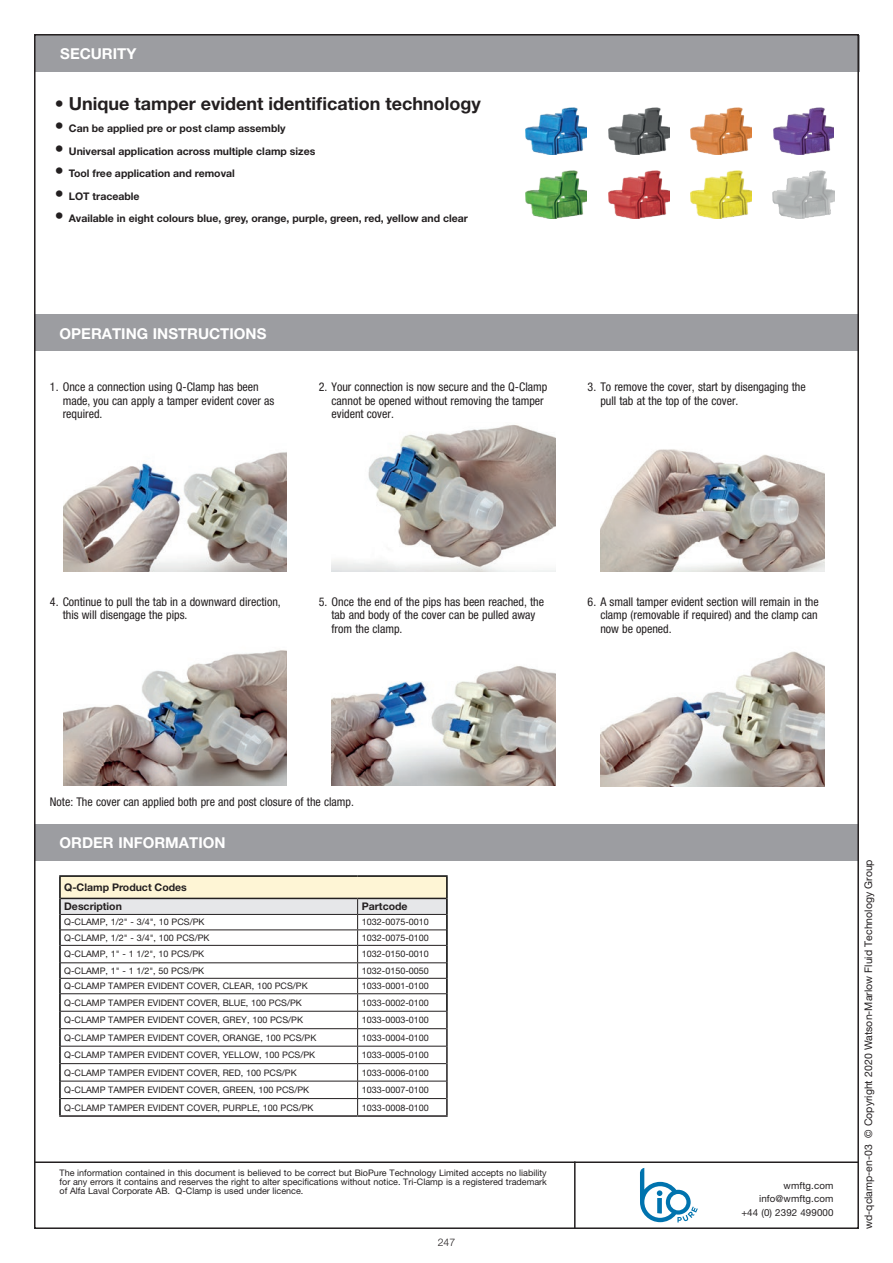
<style>
.page{position:relative;width:893px;height:1263px;background:#fff}
.page>*{position:absolute;margin:0;border:0;box-sizing:border-box;transform-origin:0 0}
.t1{font:700 18px "Helvetica Neue LT Std";color:#231f20}
.t2{font:700 15px "Helvetica Neue LT Std";color:#fff}
.Pump_Title{font:condensed 12px/13.5px "Helvetica Neue LT Std";color:#231f20}
.t3{font:700 10.5px "Helvetica Neue LT Std";color:#231f20}
.t4{font:10.5px "Helvetica Neue LT Std";color:#231f20}
.t5{font:300 10.5px "Helvetica Neue LT Std";color:#231f20}
.t6{font:9.75px "Helvetica Neue LT Std";letter-spacing:.01em;color:#231f20}
.t7{font:9px/9px "Helvetica Neue LT Std";color:#231f20;text-align:justify}
.s1{font-size:18px}
</style>
<div class="page">
<hr style="left:34px;top:1161px;width:825px;height:2px;background:#231f20">
<hr style="left:574px;top:1161px;width:2px;height:68px;background:#231f20">
<div style="left:34px;top:314px;width:825px;height:37px;background:#9c9da1"></div>
<div style="left:34px;top:824px;width:825px;height:37px;background:#9c9da1"></div>
<svg style="left:640px;top:1168px;width:58px;height:54px"></svg>
<div style="left:60px;top:876px;width:387px;height:22px;background:#fef5d5"></div>
<hr style="left:59px;top:875px;width:299px;height:2px;background:#000">
<hr style="left:59px;top:877px;width:2px;height:21px;background:#000">
<hr style="left:358px;top:875px;width:90px;height:2px;background:#000">
<hr style="left:446px;top:877px;width:2px;height:21px;background:#000">
<svg style="left:59px;top:898px;width:389px;height:217px"></svg>
<hr style="left:59px;top:1115px;width:299px;height:2px;background:#231f20">
<hr style="left:358px;top:1115px;width:90px;height:2px;background:#231f20">
<img style="left:63px;top:452px;width:224px;height:119px">
<img style="left:332px;top:425px;width:224px;height:146px">
<img style="left:601px;top:449px;width:223px;height:122px">
<img style="left:63px;top:650px;width:224px;height:136px">
<img style="left:332px;top:666px;width:224px;height:120px">
<img style="left:601px;top:651px;width:223px;height:135px">
<div style="left:35px;top:35px;width:825px;height:37px;background:#9c9da1"></div>
<img style="left:526px;top:108px;width:61px;height:47px">
<img style="left:608px;top:108px;width:61px;height:47px">
<img style="left:691px;top:108px;width:60px;height:47px">
<img style="left:773px;top:108px;width:61px;height:47px">
<img style="left:526px;top:171px;width:61px;height:47px">
<img style="left:608px;top:171px;width:61px;height:47px">
<img style="left:691px;top:171px;width:60px;height:47px">
<img style="left:773px;top:171px;width:61px;height:48px">
<p class="t2" style="left:60px;top:44px;width:78px">SECURITY</p>
<p class="t1" style="left:55px;top:92px;width:427px">• Unique tamper evident identification technology</p>
<p class="t3" style="left:55px;top:122px;width:232px"><span class="s1">•</span> Can be applied pre or post clamp assembly</p>
<p class="t3" style="left:55px;top:144px;width:262px"><span class="s1">•</span> Universal application across multiple clamp sizes</p>
<p class="t3" style="left:55px;top:167px;width:182px"><span class="s1">•</span> Tool free application and removal</p>
<p class="t3" style="left:55px;top:189px;width:86px"><span class="s1">•</span> LOT traceable</p>
<p class="t3" style="left:55px;top:212px;width:415px"><span class="s1">•</span> Available in eight colours blue, grey, orange, purple, green, red, yellow and clear</p>
<p class="t2" style="left:60px;top:324px;width:208px">OPERATING INSTRUCTIONS</p>
<p class="Pump_Title" style="left:63px;top:380px;width:213px;text-indent:-13px">1. Once a connection using Q-Clamp has been made, you can apply a tamper evident cover as required.</p>
<p class="Pump_Title" style="left:331px;top:380px;width:217px;text-indent:-13px">2. Your connection is now secure and the Q-Clamp cannot be opened without removing the tamper evident cover.</p>
<p class="Pump_Title" style="left:600px;top:380px;width:207px;text-indent:-13px">3. To remove the cover, start by disengaging the pull tab at the top of the cover.</p>
<p class="Pump_Title" style="left:63px;top:594px;width:220px;text-indent:-13px">4. Continue to pull the tab in a downward direction, this will disengage the pips.</p>
<p class="Pump_Title" style="left:331px;top:594px;width:214px;text-indent:-13px">5. Once the end of the pips has been reached, the tab and body of the cover can be pulled away from the clamp.</p>
<p class="Pump_Title" style="left:600px;top:594px;width:220px;text-align:justify;text-indent:-13px">6. A small tamper evident section will remain in the clamp (removable if required) and the clamp can now be opened.</p>
<p class="Pump_Title" style="left:50px;top:795px;width:306px">Note: The cover can applied both pre and post closure of the clamp.</p>
<p class="t2" style="left:60px;top:833px;width:167px">ORDER INFORMATION</p>
<p class="t3" style="left:64px;top:881px;width:124px">Q-Clamp Product Codes</p>
<p class="t3" style="left:64px;top:900px;width:59px">Description</p>
<p class="t3" style="left:362px;top:900px;width:47px">Partcode</p>
<p class="t7" style="left:64px;top:917px;width:142px">Q-CLAMP, 1/2" - 3/4", 10 PCS/PK</p>
<p class="t7" style="left:362px;top:917px;width:69px">1032-0075-0010</p>
<p class="t7" style="left:64px;top:933px;width:147px">Q-CLAMP, 1/2" - 3/4", 100 PCS/PK</p>
<p class="t7" style="left:362px;top:933px;width:69px">1032-0075-0100</p>
<p class="t7" style="left:64px;top:949px;width:142px">Q-CLAMP, 1" - 1 1/2", 10 PCS/PK</p>
<p class="t7" style="left:362px;top:949px;width:69px">1032-0150-0010</p>
<p class="t7" style="left:64px;top:966px;width:142px">Q-CLAMP, 1" - 1 1/2", 50 PCS/PK</p>
<p class="t7" style="left:362px;top:966px;width:69px">1032-0150-0050</p>
<p class="t7" style="left:64px;top:981px;width:245px">Q-CLAMP TAMPER EVIDENT COVER, CLEAR, 100 PCS/PK</p>
<p class="t7" style="left:362px;top:981px;width:69px">1033-0001-0100</p>
<p class="t7" style="left:64px;top:998px;width:239px">Q-CLAMP TAMPER EVIDENT COVER, BLUE, 100 PCS/PK</p>
<p class="t7" style="left:362px;top:998px;width:69px">1033-0002-0100</p>
<p class="t7" style="left:64px;top:1015px;width:240px">Q-CLAMP TAMPER EVIDENT COVER, GREY, 100 PCS/PK</p>
<p class="t7" style="left:362px;top:1015px;width:69px">1033-0003-0100</p>
<p class="t7" style="left:64px;top:1033px;width:254px">Q-CLAMP TAMPER EVIDENT COVER, ORANGE, 100 PCS/PK</p>
<p class="t7" style="left:362px;top:1033px;width:69px">1033-0004-0100</p>
<p class="t7" style="left:64px;top:1050px;width:253px">Q-CLAMP TAMPER EVIDENT COVER, YELLOW, 100 PCS/PK</p>
<p class="t7" style="left:362px;top:1050px;width:69px">1033-0005-0100</p>
<p class="t7" style="left:64px;top:1068px;width:234px">Q-CLAMP TAMPER EVIDENT COVER, RED, 100 PCS/PK</p>
<p class="t7" style="left:362px;top:1068px;width:69px">1033-0006-0100</p>
<p class="t7" style="left:64px;top:1085px;width:247px">Q-CLAMP TAMPER EVIDENT COVER, GREEN, 100 PCS/PK</p>
<p class="t7" style="left:362px;top:1085px;width:69px">1033-0007-0100</p>
<p class="t7" style="left:64px;top:1103px;width:251px">Q-CLAMP TAMPER EVIDENT COVER, PURPLE, 100 PCS/PK</p>
<p class="t7" style="left:362px;top:1103px;width:69px">1033-0008-0100</p>
<p class="t7" style="left:60px;top:1168px;width:489px">The information contained in this document is believed to be correct but BioPure Technology Limited accepts no liability for any errors it contains and reserves the right to alter specifications without notice. Tri-Clamp is a registered trademark of Alfa Laval Corporate AB. Q-Clamp is used under licence.</p>
<p class="t5" style="left:438px;top:1236px;width:19px">247</p>
<p class="t6" style="left:783px;top:1180px;width:51px">wmftg.com</p>
<p class="t6" style="left:759px;top:1193px;width:76px">info@wmftg.com</p>
<p class="t6" style="left:741px;top:1207px;width:94px">+44 (0) 2392 499000</p>
<p class="t4" style="left:862px;top:1229px;width:371px;rotate:-90deg">wd-qclamp-en-03 © Copyright 2020 Watson-Marlow Fluid Technology Group</p>
</div>
